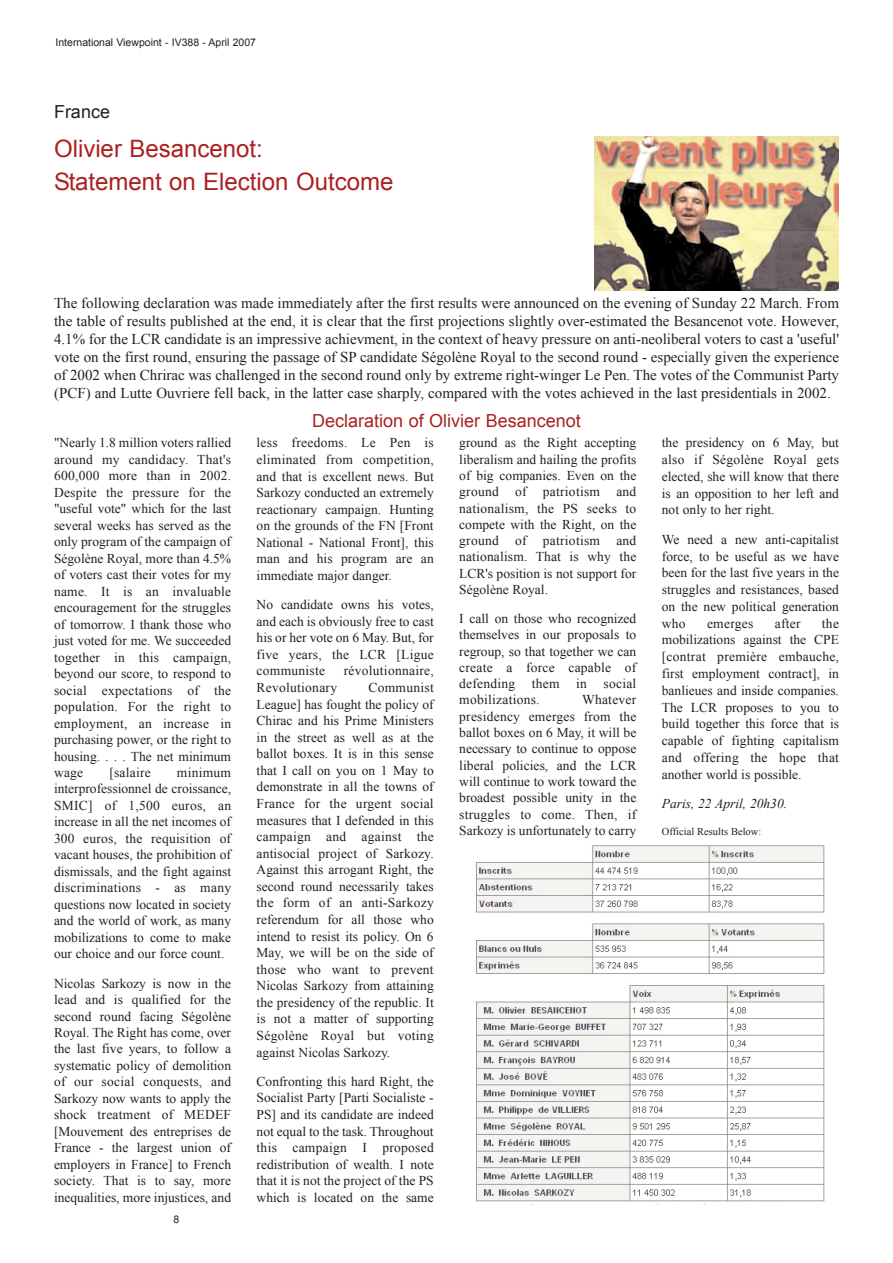
<style>
.page{position:relative;width:893px;height:1263px;background:#fff}
.page>*{position:absolute;margin:0;border:0;box-sizing:border-box;transform-origin:0 0}
.t1{font:24px/33px "Arial";color:#ab2020}
.t2{font:18px "Arial";color:#ab2020}
.t3{font:18px "Arial";color:#231f20}
.t4{font:15px/18px "Times New Roman";color:#231f20;text-align:justify}
.t5{font:13.5px/16.5px "Times New Roman";color:#231f20;text-align:justify}
.t6{font:13.5px "Times New Roman";letter-spacing:.02em;color:#231f20}
.t7{font:italic 13.5px "Times New Roman";color:#231f20}
.t8{font:10.5px "Arial";color:#231f20}
.t9{font:10.5px "Times New Roman";color:#231f20}
</style>
<div class="page">
<img style="left:594px;top:136px;width:245px;height:155px">
<img style="left:476px;top:845px;width:349px;height:360px">
<p class="t8" style="left:56px;top:37px;width:202px">International Viewpoint - IV388 - April 2007</p>
<h2 class="t3" style="left:54px;top:102px;width:58px">France</h2>
<h1 class="t1" style="left:54px;top:132px;width:341px">Olivier Besancenot:<br>Statement on Election Outcome</h1>
<p class="t4" style="left:54px;top:294px;width:787px">The following declaration was made immediately after the first results were announced on the evening of Sunday 22 March. From the table of results published at the end, it is clear that the first projections slightly over-estimated the Besancenot vote. However, 4.1% for the LCR candidate is an impressive achievment, in the context of heavy pressure on anti-neoliberal voters to cast a 'useful' vote on the first round, ensuring the passage of SP candidate Ségolène Royal to the second round - especially given the experience of 2002 when Chrirac was challenged in the second round only by extreme right-winger Le Pen. The votes of the Communist Party (PCF) and Lutte Ouvriere fell back, in the latter case sharply, compared with the votes achieved in the last presidentials in 2002.</p>
<h2 class="t2" style="left:312px;top:411px;width:270px">Declaration of Olivier Besancenot</h2>
<p class="t5" style="left:662px;top:434px;width:179px">the presidency on 6 May, but also if Ségolène Royal gets elected, she will know that there is an opposition to her left and not only to her right.</p>
<p class="t5" style="left:662px;top:531px;width:179px">We need a new anti-capitalist force, to be useful as we have been for the last five years in the struggles and resistances, based on the new political generation who</p>
<p class="t5" style="left:459px;top:435px;width:179px">ground as the Right accepting liberalism and hailing the profits of big companies. Even on the ground of patriotism and nationalism, the PS seeks to compete with the Right, on the ground of patriotism and nationalism. That is why the LCR's position is not support for Ségolène Royal.</p>
<p class="t5" style="left:459px;top:610px;width:179px">I call on those who recognized themselves in our proposals to regroup, so that together we can create a force capable of defending them in social mobilizations.</p>
<p class="t5" style="left:257px;top:435px;width:179px">less freedoms. Le Pen is eliminated from competition, and that is excellent news. But Sarkozy conducted an extremely reactionary campaign. Hunting on the grounds of the FN [Front National - National Front], this man and his program are an immediate major danger.</p>
<p class="t5" style="left:257px;top:596px;width:179px">No candidate owns his votes, and each is obviously free to cast his or her vote on 6 May. But, for five years, the LCR [Ligue communiste</p>
<p class="t5" style="left:54px;top:435px;width:179px">"Nearly 1.8 million voters rallied around my candidacy. That's 600,000 more than in 2002.<br>Despite the pressure for the "useful vote" which for the last several weeks has served as the only program of the campaign of Ségolène Royal, more than 4.5% of voters cast their votes for my name. It is an invaluable encouragement for the struggles of tomorrow. I thank those who just voted for me. We succeeded together in this campaign, beyond our score, to respond to social expectations of the population. For the right to employment, an increase in purchasing power, or the right to housing. . . . The net minimum wage</p>
<p class="t5" style="left:662px;top:615px;width:179px;text-indent:160px">the mobilizations against the CPE [contrat première embauche, first employment contract], in banlieues and inside companies.<br>The LCR proposes to you to build together this force that is capable of fighting capitalism and offering the hope that another world is possible.</p>
<p class="t7" style="left:662px;top:796px;width:127px">Paris, 22 April, 20h30.</p>
<p class="t9" style="left:662px;top:826px;width:101px">Official Results Below:</p>
<p class="t6" style="left:707px;top:616px;width:48px">emerges</p>
<p class="t5" style="left:775px;top:615px;width:27px">after</p>
<p class="t6" style="left:344px;top:663px;width:91px">révolutionnaire,</p>
<p class="t5" style="left:257px;top:679px;width:179px;text-indent:112px">Communist League] has fought the policy of Chirac and his Prime Ministers in the street as well as at the ballot boxes. It is in this sense that I call on you on 1 May to demonstrate in all the towns of France for the urgent social measures that I defended in this campaign and against the antisocial project of Sarkozy.<br>Against this arrogant Right, the second round necessarily takes the form of an anti-Sarkozy referendum for all those who intend to resist its policy. On 6<br>May, we will be on the side of those who want to prevent Nicolas Sarkozy from attaining the presidency of the republic. It is not a matter of supporting Ségolène Royal but voting against Nicolas Sarkozy.</p>
<p class="t5" style="left:257px;top:1073px;width:179px">Confronting this hard Right, the Socialist Party [Parti Socialiste - PS] and its candidate are indeed not equal to the task. Throughout this campaign I proposed redistribution of wealth. I note that it is not the project of the PS which is located on the same</p>
<p class="t6" style="left:257px;top:680px;width:82px">Revolutionary</p>
<p class="t5" style="left:459px;top:692px;width:179px;text-indent:123px">Whatever presidency emerges from the ballot boxes on 6 May, it will be necessary to continue to oppose liberal policies, and the LCR will continue to work toward the broadest possible unity in the struggles to come. Then, if Sarkozy is unfortunately to carry</p>
<p class="t5" style="left:54px;top:764px;width:179px;text-indent:123px">minimum interprofessionnel de croissance, SMIC] of 1,500 euros, an increase in all the net incomes of 300 euros, the requisition of vacant houses, the prohibition of dismissals, and the fight against discriminations - as many questions now located in society and the world of work, as many mobilizations to come to make our choice and our force count.</p>
<p class="t5" style="left:54px;top:975px;width:179px">Nicolas Sarkozy is now in the lead and is qualified for the second round facing Ségolène Royal. The Right has come, over the last five years, to follow a systematic policy of demolition of our social conquests, and Sarkozy now wants to apply the shock treatment of MEDEF [Mouvement des entreprises de France - the largest union of employers in France] to French society. That is to say, more inequalities, more injustices, and</p>
<p class="t6" style="left:109px;top:765px;width:43px">[salaire</p>
<p class="t8" style="left:173px;top:1213px;width:7px">8</p>
</div>
